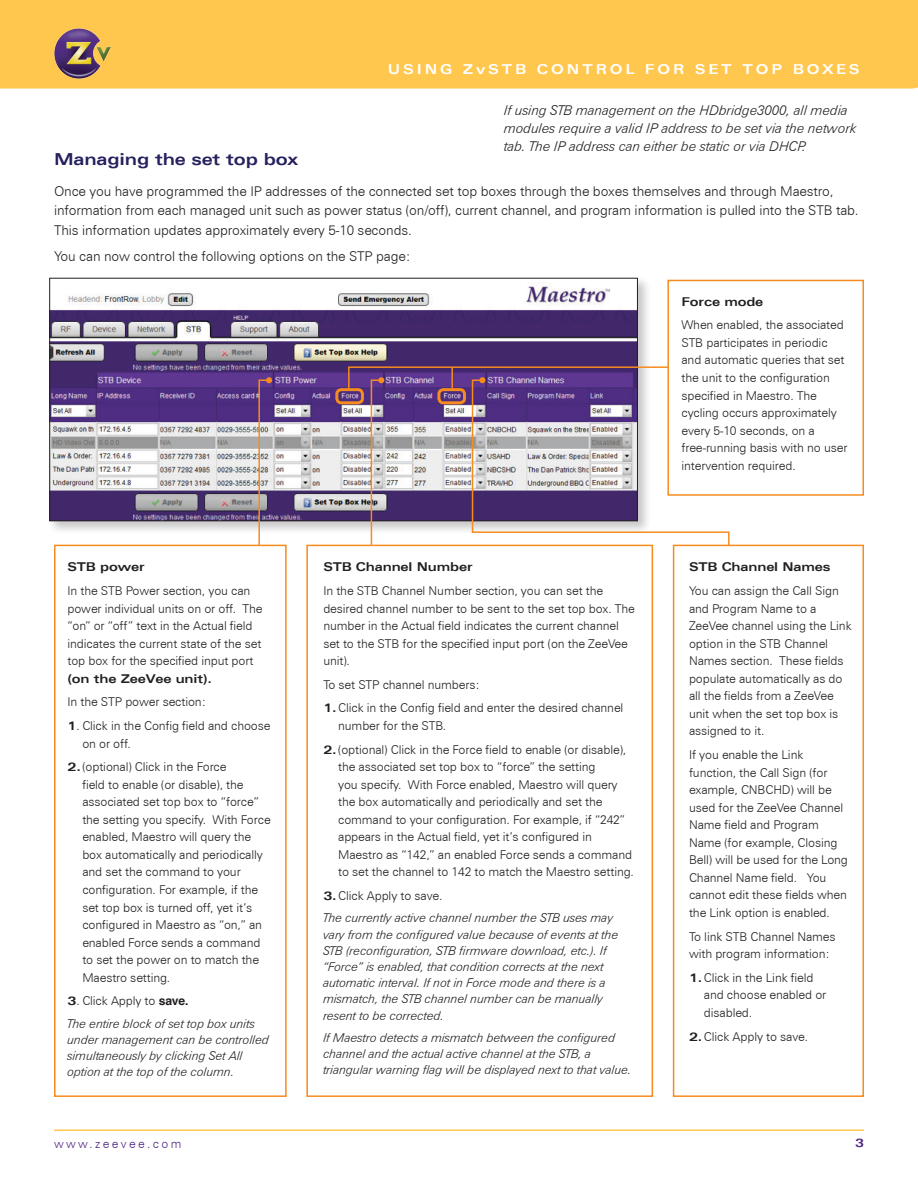
<style>
.page{position:relative;width:918px;height:1188px;background:#fff}
.page>*{position:absolute;margin:0;border:0;box-sizing:border-box;transform-origin:0 0}
.sub_subheads_bold_ST{font:700 expanded 16.5px "Zurich BT";letter-spacing:-.01em;color:#25205e}
.t1{font:700 expanded 13.65px "Zurich BT";letter-spacing:.215em;color:#fff}
.steps_no_indent_or_b{font:300 13.5px/19.5px "Zurich BT";letter-spacing:-.01em;color:#231f20}
._10_over_14_body_app{font:italic 300 13.5px/18px "Zurich BT";letter-spacing:-.01em;color:#231f20}
.steps_app_note{font:300 12.15px/17.5px "Zurich BT";letter-spacing:-.01em;color:#231f20}
.steps_no_indent_or_b-2{font:300 12.15px/17.5px "Zurich BT";letter-spacing:-.01em;color:#231f20}
._10_over_14_body_app-2{font:italic 300 12.15px/16.2px "Zurich BT";letter-spacing:-.01em;color:#231f20}
.bolded_sub_sub_sub{font:300 12.15px/17.5px "Zurich BT";letter-spacing:-.01em;color:#231f20}
.bolded_sub_sub_sub-2{font:700 expanded 12.15px "Zurich BT";letter-spacing:-.01em;color:#231f20}
.t2{font:300 12px "Zurich BT";letter-spacing:.2em;color:#4f2683}
.t3{font:700 expanded 12px "Zurich BT";color:#4f2683}
.s1{font-weight:700;font-stretch:expanded}
.s2{font-family:"Helvetica";font-weight:700}
</style>
<div class="page">
<div style="left:0;top:0;width:918px;height:89px;background:#ffc74e"></div>
<hr style="left:54px;top:1130px;width:810px;height:1px;background:#ffc74e">
<img style="left:54px;top:29px;width:56px;height:49px">
<div style="left:47px;top:275px;width:605px;height:260px;background:#231f20;opacity:.25"></div>
<img style="left:51px;top:280px;width:585px;height:239px">
<div style="left:335px;top:388px;width:29px;height:16px;border:3px solid #f68b1e;border-radius:4px"></div>
<svg style="left:258px;top:377px;width:14px;height:168px;background:#ab94a0"></svg>
<div style="left:54px;top:545px;width:233px;height:552px;border:2px solid #f68b1e"></div>
<div style="left:667px;top:280px;width:197px;height:216px;border:2px solid #f68b1e"></div>
<div style="left:306px;top:545px;width:347px;height:552px;border:2px solid #f68b1e"></div>
<div style="left:673px;top:545px;width:191px;height:552px;border:2px solid #f68b1e"></div>
<svg style="left:347px;top:366px;width:383px;height:181px"></svg>
<hr style="left:451px;top:367px;width:2px;height:22px;background:#f68b1e">
<p class="t1" style="left:388px;top:61px;width:473px">USING ZvSTB CONTROL FOR SET TOP BOXES</p>
<p class="_10_over_14_body_app" style="left:504px;top:101px;width:354px">If using STB management on the HDbridge3000, all media modules require a valid IP address to be set via the network tab. The IP address can either be static or via DHCP.</p>
<p class="sub_subheads_bold_ST" style="left:54px;top:150px;width:246px">Managing the set top box</p>
<p class="steps_no_indent_or_b" style="left:54px;top:181px;width:806px">Once you have programmed the IP addresses of the connected set top boxes through the boxes themselves and through Maestro, information from each managed unit such as power status (on/off), current channel, and program information is pulled into the STB tab.<br>This information updates approximately every 5-10 seconds.</p>
<p class="steps_no_indent_or_b" style="left:54px;top:247px;width:358px">You can now control the following options on the STP page:</p>
<p class="bolded_sub_sub_sub-2" style="left:68px;top:560px;width:79px">STB power</p>
<p class="steps_no_indent_or_b-2" style="left:68px;top:582px;width:197px">In the STB Power section, you can power individual units on or off. The “on” or “off” text in the Actual field indicates the current state of the set top box for the specified input port <span class="s1">(on the ZeeVee unit).</span></p>
<p class="steps_no_indent_or_b-2" style="left:68px;top:693px;width:140px">In the STP power section:</p>
<p class="steps_app_note" style="left:82px;top:717px;width:190px;text-indent:-15px"><span class="s1">1</span>. Click in the Config field and choose on or off.</p>
<p class="steps_app_note" style="left:82px;top:758px;width:190px;text-indent:-15px"><span class="s1">2.</span>(optional) Click in the Force<br>field to enable (or disable), the associated set top box to “force” the setting you specify. With Force enabled, Maestro will query the box automatically and periodically and set the command to your configuration. For example, if the set top box is turned off, yet it’s configured in Maestro as “on,” an enabled Force sends a command to set the power on to match the<br>Maestro setting.</p>
<p class="steps_app_note" style="left:68px;top:992px;width:123px"><span class="s1">3</span>. Click Apply to <span class="s2">save.</span></p>
<p class="_10_over_14_body_app-2" style="left:68px;top:1015px;width:203px">The entire block of set top box units under management can be controlled simultaneously by clicking Set All option at the top of the column.</p>
<p class="bolded_sub_sub_sub-2" style="left:323px;top:560px;width:151px">STB Channel Number</p>
<p class="steps_no_indent_or_b-2" style="left:323px;top:582px;width:313px">In the STB Channel Number section, you can set the desired channel number to be sent to the set top box. The number in the Actual field indicates the current channel set to the STB for the specified input port (on the ZeeVee unit).</p>
<p class="steps_no_indent_or_b-2" style="left:323px;top:676px;width:158px">To set STP channel numbers:</p>
<p class="steps_app_note" style="left:338px;top:699px;width:287px;text-indent:-15px"><span class="s1">1.</span>Click in the Config field and enter the desired channel number for the STB.</p>
<p class="steps_app_note" style="left:338px;top:740px;width:297px;text-indent:-15px"><span class="s1">2.</span>(optional) Click in the Force field to enable (or disable), the associated set top box to “force” the setting<br>you specify. With Force enabled, Maestro will query the box automatically and periodically and set the command to your configuration. For example, if “242” appears in the Actual field, yet it’s configured in Maestro as “142,” an enabled Force sends a command to set the channel to 142 to match the Maestro setting.</p>
<p class="steps_app_note" style="left:323px;top:887px;width:121px"><span class="s1">3.</span>Click Apply to save.</p>
<p class="_10_over_14_body_app-2" style="left:323px;top:910px;width:297px">The currently active channel number the STB uses may vary from the configured value because of events at the STB (reconfiguration, STB firmware download, etc.). If “Force” is enabled, that condition corrects at the next automatic interval. If not in Force mode and there is a mismatch, the STB channel number can be manually resent to be corrected.</p>
<p class="_10_over_14_body_app-2" style="left:323px;top:1029px;width:310px">If Maestro detects a mismatch between the configured channel and the actual active channel at the STB, a triangular warning flag will be displayed next to that value.</p>
<p class="bolded_sub_sub_sub-2" style="left:681px;top:294px;width:83px">Force mode</p>
<p class="bolded_sub_sub_sub" style="left:681px;top:316px;width:167px">When enabled, the associated<br>STB participates in periodic and automatic queries that set the unit to the configuration specified in Maestro. The cycling occurs approximately every 5-10 seconds, on a free-running basis with no user intervention required.</p>
<p class="bolded_sub_sub_sub-2" style="left:689px;top:560px;width:143px">STB Channel Names</p>
<p class="steps_no_indent_or_b-2" style="left:689px;top:582px;width:164px">You can assign the Call Sign and Program Name to a<br>ZeeVee channel using the Link option in the STB Channel<br>Names section. These fields populate automatically as do all the fields from a ZeeVee unit when the set top box is assigned to it.</p>
<p class="steps_no_indent_or_b-2" style="left:689px;top:746px;width:161px">If you enable the Link function, the Call Sign (for example, CNBCHD) will be used for the ZeeVee Channel<br>Name field and Program<br>Name (for example, Closing<br>Bell) will be used for the Long<br>Channel Name field. You cannot edit these fields when the Link option is enabled.</p>
<p class="steps_no_indent_or_b-2" style="left:689px;top:927px;width:148px">To link STB Channel Names with program information:</p>
<p class="steps_app_note" style="left:704px;top:969px;width:124px;text-indent:-15px"><span class="s1">1.</span>Click in the Link field and choose enabled or disabled.</p>
<p class="steps_app_note" style="left:689px;top:1027px;width:121px"><span class="s1">2.</span>Click Apply to save.</p>
<p class="t2" style="left:54px;top:1136px;width:129px">www.zeevee.com</p>
<p class="t3" style="left:855px;top:1136px;width:10px">3</p>
</div>
